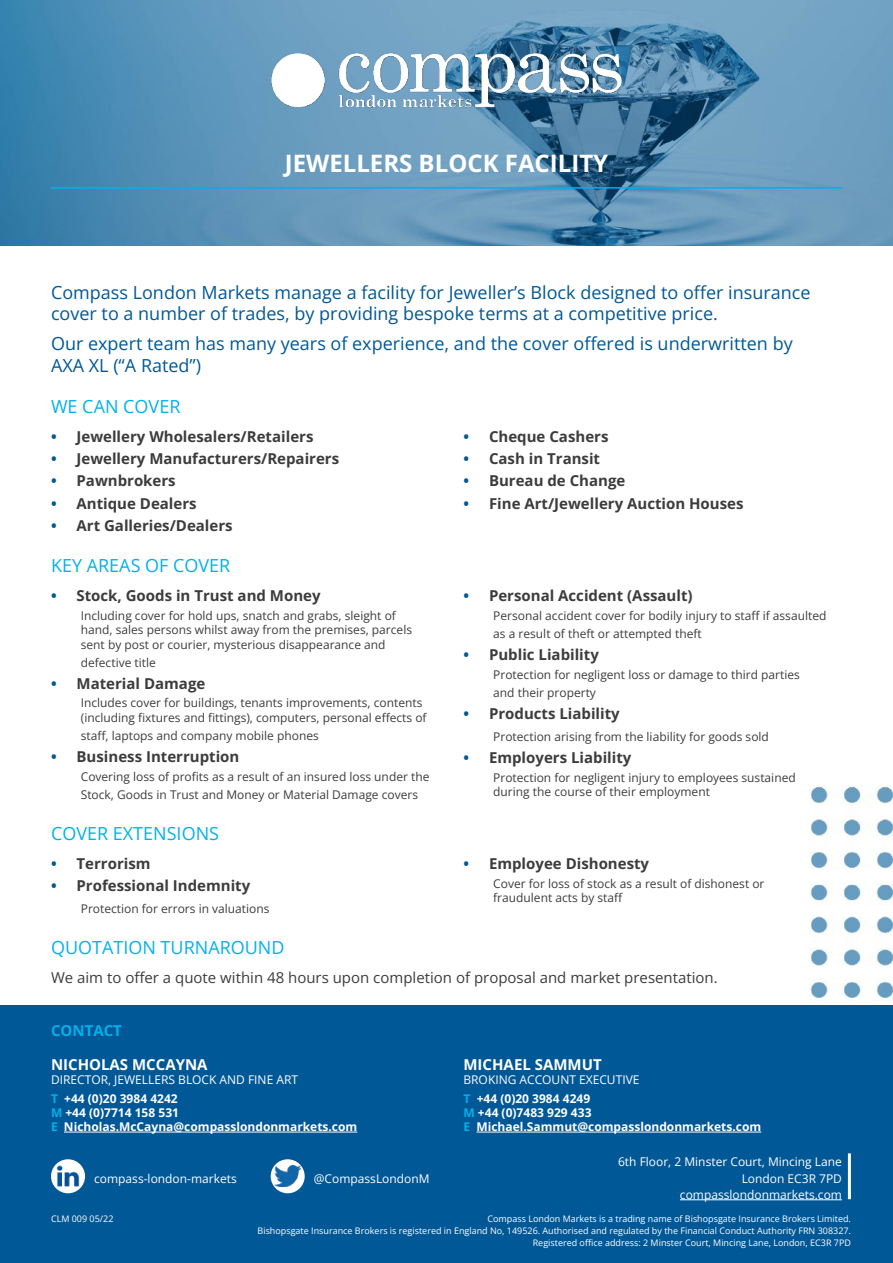
<style>
.page{position:relative;width:893px;height:1263px;background:#fff}
.page>*{position:absolute;margin:0;border:0;box-sizing:border-box;transform-origin:0 0}
.t1{font:700 24px "Open Sans";color:#fff}
.t2{font:18px/21.6px "Open Sans";color:#005896}
.t3{font:18px "Open Sans";color:#00b1eb}
.t4{font:700 15px "Open Sans";color:#3c3c3c}
.t5{font:15px "Open Sans";color:#3c3c3c}
.t6{font:700 15px "Open Sans";color:#fff}
.t7{font:700 15px "Open Sans";color:#00b1eb}
.t8{font:12px/14.4px "Open Sans";color:#3c3c3c}
.t9{font:12px/18.6px "Open Sans";color:#fff}
.t10{font:700 12px/14.4px "Open Sans";color:#fff}
.t11{font:9px/12px "Open Sans";color:#fff;text-align:right}
.s1{color:#005896}
.s2{font-weight:700;color:#00b1eb}
.s3{font-weight:700}
.s4{color:#00b1eb}
</style>
<div class="page">
<img style="left:810px;top:785px;width:83px;height:216px">
<div style="left:0;top:1005px;width:893px;height:258px;background:#005896"></div>
<img style="left:0;top:0;width:893px;height:245px">
<img style="left:271px;top:51px;width:351px;height:59px">
<hr style="left:51px;top:187px;width:791px;height:2px;background:#00b1eb">
<hr style="left:64px;top:1132px;width:293px;height:1px;background:#fff">
<div style="left:271px;top:1159px;width:34px;height:34px;background:#fff;border-radius:50%"></div>
<img style="left:275px;top:1166px;width:26px;height:21px">
<div style="left:51px;top:1159px;width:34px;height:34px;background:#fff;border-radius:50%"></div>
<img style="left:57px;top:1166px;width:22px;height:21px">
<hr style="left:680px;top:1199px;width:162px;height:1px;background:#fff">
<hr style="left:848px;top:1153px;width:3px;height:46px;background:#fff">
<hr style="left:476px;top:1132px;width:285px;height:1px;background:#fff">
<h1 class="t1" style="left:285px;top:154px;width:325px">JEWELLERS BLOCK FACILITY</h1>
<h2 class="t2" style="left:51px;top:281px;width:761px">Compass London Markets manage a facility for Jeweller’s Block designed to offer insurance cover to a number of trades, by providing bespoke terms at a competitive price.</h2>
<h2 class="t2" style="left:51px;top:333px;width:743px">Our expert team has many years of experience, and the cover offered is underwritten by<br>AXA XL (“A Rated”)</h2>
<h2 class="t3" style="left:51px;top:399px;width:131px">WE CAN COVER</h2>
<p class="t4" style="left:51px;top:430px;width:264px"><span class="s1">•</span> Jewellery Wholesalers/Retailers</p>
<p class="t4" style="left:51px;top:453px;width:290px"><span class="s1">•</span> Jewellery Manufacturers/Repairers</p>
<p class="t4" style="left:51px;top:475px;width:126px"><span class="s1">•</span> Pawnbrokers</p>
<p class="t4" style="left:51px;top:497px;width:147px"><span class="s1">•</span> Antique Dealers</p>
<p class="t4" style="left:51px;top:519px;width:183px"><span class="s1">•</span> Art Galleries/Dealers</p>
<h2 class="t3" style="left:51px;top:558px;width:181px">KEY AREAS OF COVER</h2>
<p class="t4" style="left:51px;top:590px;width:271px"><span class="s1">•</span> Stock, Goods in Trust and Money</p>
<p class="t8" style="left:81px;top:609px;width:333px">Including cover for hold ups, snatch and grabs, sleight of hand, sales persons whilst away from the premises, parcels sent by post or courier, mysterious disappearance and</p>
<p class="t8" style="left:81px;top:656px;width:77px">defective title</p>
<p class="t4" style="left:51px;top:677px;width:156px"><span class="s1">•</span> Material Damage</p>
<p class="t8" style="left:81px;top:697px;width:347px">Includes cover for buildings, tenants improvements, contents (including fixtures and fittings), computers, personal effects of</p>
<p class="t8" style="left:81px;top:728px;width:240px">staff, laptops and company mobile phones</p>
<p class="t4" style="left:51px;top:751px;width:190px"><span class="s1">•</span> Business Interruption</p>
<p class="t8" style="left:81px;top:767px;width:350px;line-height:18px">Covering loss of profits as a result of an insured loss under the<br>Stock, Goods in Trust and Money or Material Damage covers</p>
<h2 class="t3" style="left:51px;top:826px;width:170px">COVER EXTENSIONS</h2>
<p class="t4" style="left:51px;top:857px;width:101px"><span class="s1">•</span> Terrorism</p>
<p class="t4" style="left:51px;top:880px;width:201px"><span class="s1">•</span> Professional Indemnity</p>
<p class="t8" style="left:81px;top:903px;width:190px">Protection for errors in valuations</p>
<p class="t4" style="left:463px;top:430px;width:146px"><span class="s1">•</span> Cheque Cashers</p>
<p class="t4" style="left:463px;top:453px;width:138px"><span class="s1">•</span> Cash in Transit</p>
<p class="t4" style="left:463px;top:475px;width:163px"><span class="s1">•</span> Bureau de Change</p>
<p class="t4" style="left:463px;top:497px;width:282px"><span class="s1">•</span> Fine Art/Jewellery Auction Houses</p>
<p class="t4" style="left:463px;top:590px;width:231px"><span class="s1">•</span> Personal Accident (Assault)</p>
<p class="t8" style="left:493px;top:606px;width:335px;line-height:18px">Personal accident cover for bodily injury to staff if assaulted as a result of theft or attempted theft</p>
<p class="t4" style="left:463px;top:648px;width:137px"><span class="s1">•</span> Public Liability</p>
<p class="t8" style="left:493px;top:666px;width:308px;line-height:18px">Protection for negligent loss or damage to third parties and their property</p>
<p class="t4" style="left:463px;top:707px;width:158px"><span class="s1">•</span> Products Liability</p>
<p class="t8" style="left:493px;top:731px;width:277px">Protection arising from the liability for goods sold</p>
<p class="t4" style="left:463px;top:752px;width:169px"><span class="s1">•</span> Employers Liability</p>
<p class="t8" style="left:493px;top:772px;width:304px">Protection for negligent injury to employees sustained during the course of their employment</p>
<p class="t4" style="left:463px;top:857px;width:187px"><span class="s1">•</span> Employee Dishonesty</p>
<p class="t8" style="left:493px;top:877px;width:273px">Cover for loss of stock as a result of dishonest or fraudulent acts by staff</p>
<h2 class="t3" style="left:51px;top:940px;width:235px">QUOTATION TURNAROUND</h2>
<p class="t5" style="left:51px;top:967px;width:668px">We aim to offer a quote within 48 hours upon completion of proposal and market presentation.</p>
<p class="t7" style="left:51px;top:1024px;width:72px">CONTACT</p>
<p class="t6" style="left:51px;top:1058px;width:158px">NICHOLAS MCCAYNA</p>
<p class="t9" style="left:51px;top:1071px;width:249px">DIRECTOR, JEWELLERS BLOCK AND FINE ART<br><span class="s2">T</span> <span class="s3">+44 (0)20 3984 4242</span></p>
<p class="t10" style="left:51px;top:1107px;width:308px"><span class="s4">M</span> +44 (0)7714 158 531<br><span class="s4">E</span> Nicholas.McCayna@compasslondonmarkets.com</p>
<p class="t9" style="left:94px;top:1170px;width:144px">compass-london-markets</p>
<p class="t9" style="left:314px;top:1170px;width:117px">@CompassLondonM</p>
<p class="t6" style="left:463px;top:1058px;width:140px">MICHAEL SAMMUT</p>
<p class="t9" style="left:463px;top:1071px;width:177px">BROKING ACCOUNT EXECUTIVE<br><span class="s2">T</span> <span class="s3">+44 (0)20 3984 4249</span></p>
<p class="t10" style="left:463px;top:1107px;width:299px"><span class="s4">M</span> +44 (0)7483 929 433<br><span class="s4">E</span> Michael.Sammut@compasslondonmarkets.com</p>
<p class="t9" style="left:618px;top:1155px;width:225px;line-height:16.5px;text-align:right">6th Floor, 2 Minster Court, Mincing Lane<br>London EC3R 7PD compasslondonmarkets.com</p>
<p class="t11" style="left:51px;top:1213px;width:64px">CLM 009 05/22</p>
<p class="t11" style="left:258px;top:1213px;width:595px">Compass London Markets is a trading name of Bishopsgate Insurance Brokers Limited.<br>Bishopsgate Insurance Brokers is registered in England No, 149526. Authorised and regulated by the Financial Conduct Authority FRN 308327.<br>Registered office address: 2 Minster Court, Mincing Lane, London, EC3R 7PD</p>
</div>
